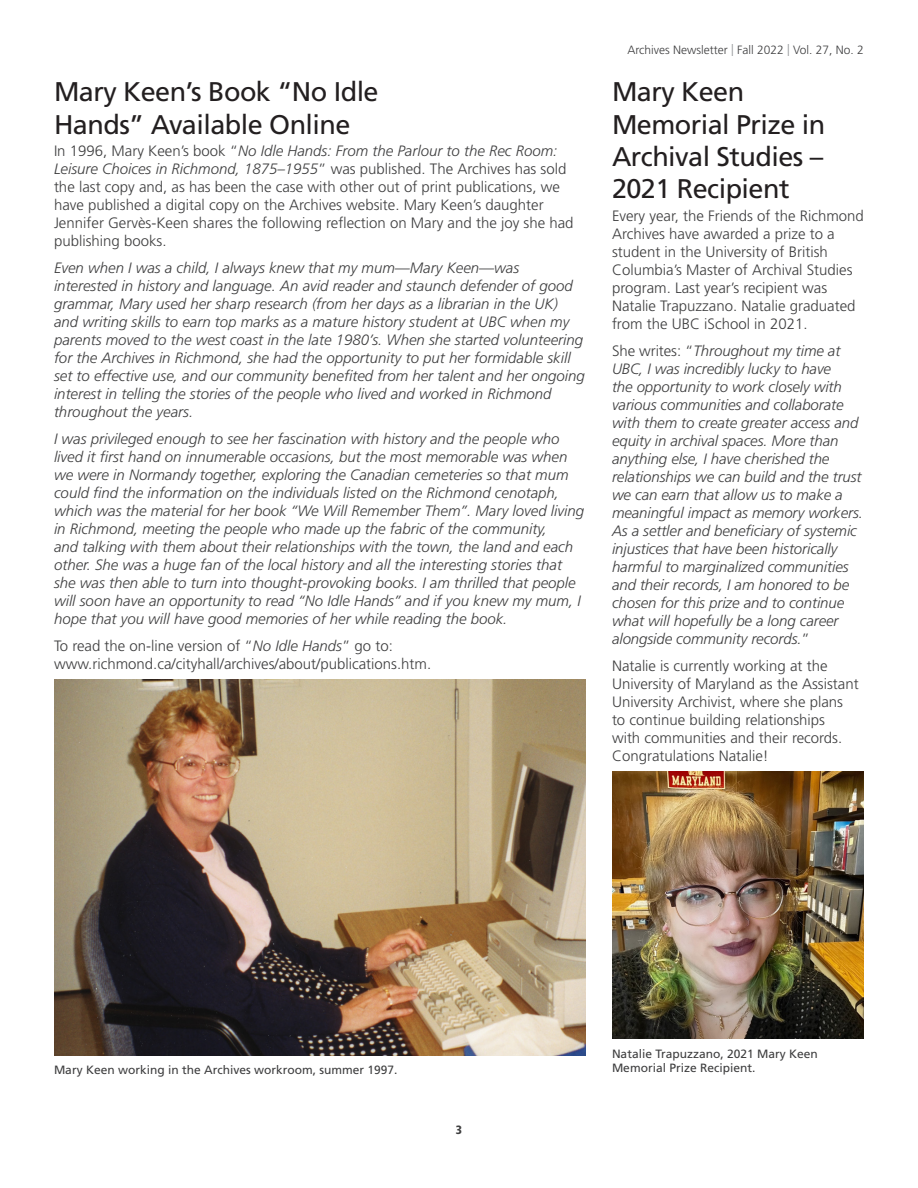
<style>
.page{position:relative;width:918px;height:1188px;background:#fff}
.page>*{position:absolute;margin:0;border:0;box-sizing:border-box;transform-origin:0 0}
.Heading{font:27px/32.4px "Frutiger LT Std";letter-spacing:-.02em;color:#231f20}
.Body_Copy{font:italic 300 15px/18px "Frutiger LT Std";color:#3e3e3f}
.Body_Copy__First_Par{font:300 15px/18px "Frutiger LT Std";color:#3e3e3f}
.Body_Copy-2{font:300 15px/18px "Frutiger LT Std";color:#3e3e3f}
.t1{font:12px/14.4px "Frutiger LT Std";color:#3e3e3f}
.t2{font:300 12px "Frutiger LT Std";color:#3e3e3f}
.t3{font:900 condensed 12px "Frutiger LT Std";color:#3e3e3f}
.s1{font-style:italic}
.s2{color:#939598}
.s3{font-style:normal}
</style>
<div class="page">
<img style="left:54px;top:680px;width:531px;height:375px">
<img style="left:612px;top:771px;width:252px;height:268px">
<p class="Heading" style="left:54px;top:76px;width:326px">Mary Keen’s Book “No Idle<br>Hands” Available Online</p>
<p class="Body_Copy__First_Par" style="left:54px;top:142px;width:521px">In 1996, Mary Keen’s book “<span class="s1">No Idle Hands: From the Parlour to the Rec Room:<br>Leisure Choices in Richmond, 1875–1955</span>” was published. The Archives has sold the last copy and, as has been the case with other out of print publications, we have published a digital copy on the Archives website. Mary Keen’s daughter Jennifer Gervès-Keen shares the following reflection on Mary and the joy she had publishing books.</p>
<p class="Body_Copy" style="left:54px;top:259px;width:532px">Even when I was a child, I always knew that my mum—Mary Keen—was interested in history and language. An avid reader and staunch defender of good grammar, Mary used her sharp research (from her days as a librarian in the UK) and writing skills to earn top marks as a mature history student at UBC when my parents moved to the west coast in the late 1980’s. When she started volunteering for the Archives in Richmond, she had the opportunity to put her formidable skill set to effective use, and our community benefited from her talent and her ongoing interest in telling the stories of the people who lived and worked in Richmond throughout the years.</p>
<p class="Body_Copy" style="left:54px;top:430px;width:532px">I was privileged enough to see her fascination with history and the people who lived it first hand on innumerable occasions, but the most memorable was when we were in Normandy together, exploring the Canadian cemeteries so that mum could find the information on the individuals listed on the Richmond cenotaph, which was the material for her book “We Will Remember Them”. Mary loved living in Richmond, meeting the people who made up the fabric of the community,<br>and talking with them about their relationships with the town, the land and each other. She was a huge fan of the local history and all the interesting stories that she was then able to turn into thought-provoking books. I am thrilled that people will soon have an opportunity to read “No Idle Hands” and if you knew my mum, I hope that you will have good memories of her while reading the book.</p>
<p class="Body_Copy-2" style="left:54px;top:637px;width:379px">To read the on-line version of “<span class="s1">No Idle Hands</span>” go to: www.richmond.ca/cityhall/archives/about/publications.htm.</p>
<p class="t2" style="left:627px;top:43px;width:238px">Archives Newsletter <span class="s2">|</span> Fall 2022 <span class="s2">|</span> Vol. 27, No. 2</p>
<p class="Heading" style="left:612px;top:76px;width:215px">Mary Keen<br>Memorial Prize in<br>Archival Studies –<br>2021 Recipient</p>
<p class="Body_Copy__First_Par" style="left:612px;top:207px;width:253px">Every year, the Friends of the Richmond Archives have awarded a prize to a student in the University of British Columbia’s Master of Archival Studies program. Last year’s recipient was Natalie Trapuzzano. Natalie graduated from the UBC iSchool in 2021.</p>
<p class="Body_Copy" style="left:612px;top:342px;width:252px"><span class="s3">She writes: “</span>Throughout my time at UBC, I was incredibly lucky to have<br>the opportunity to work closely with various communities and collaborate with them to create greater access and equity in archival spaces. More than anything else, I have cherished the relationships we can build and the trust we can earn that allow us to make a meaningful impact as memory workers.<br>As a settler and beneficiary of systemic injustices that have been historically harmful to marginalized communities and their records, I am honored to be chosen for this prize and to continue what will hopefully be a long career alongside community records.<span class="s3">”</span></p>
<p class="Body_Copy-2" style="left:612px;top:657px;width:248px">Natalie is currently working at the University of Maryland as the Assistant University Archivist, where she plans to continue building relationships<br>with communities and their records.<br>Congratulations Natalie!</p>
<p class="t1" style="left:54px;top:1063px;width:345px">Mary Keen working in the Archives workroom, summer 1997.</p>
<p class="t3" style="left:456px;top:1123px;width:8px">3</p>
<p class="t1" style="left:612px;top:1047px;width:207px">Natalie Trapuzzano, 2021 Mary Keen<br>Memorial Prize Recipient.</p>
</div>
